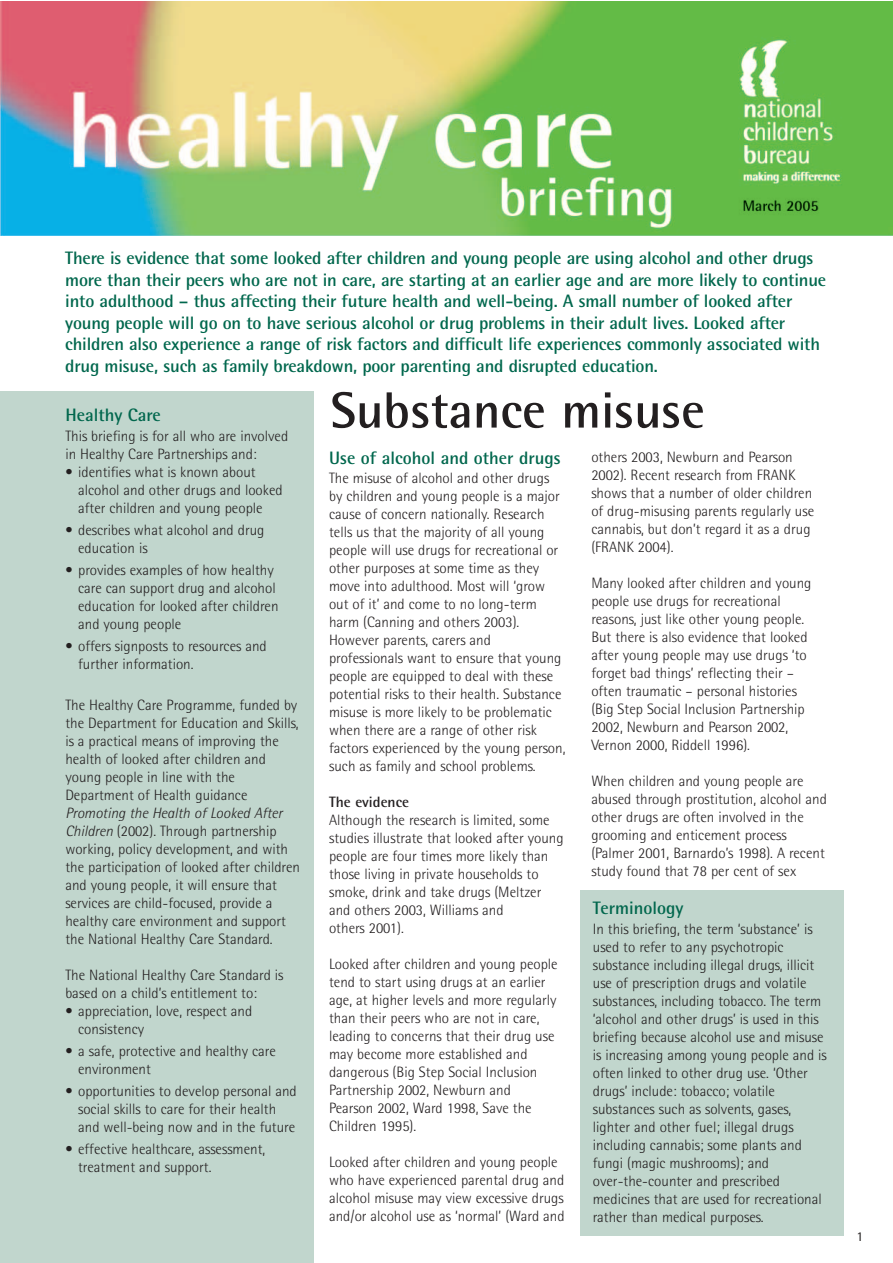
<style>
.page{position:relative;width:893px;height:1263px;background:#fff}
.page>*{position:absolute;margin:0;border:0;box-sizing:border-box;transform-origin:0 0}
.t1{font:700 51px "Rotis Semi Sans";color:#231f20}
.t2{font:700 18px/21.6px "Rotis Semi Sans";letter-spacing:-.01em;color:#01674d}
.t3{font:300 15px/18px "Rotis Semi Sans";color:#231f20}
.t4{font:700 15px "Rotis Semi Sans";color:#231f20}
.t5{font:13.5px "Rotis Semi Sans";color:#231f20}
.s1{font-style:italic}
</style>
<div class="page">
<div style="left:0;top:391px;width:313px;height:872px;background:#c1d6cd"></div>
<div style="left:580px;top:890px;width:263px;height:346px;background:#c1d6cd"></div>
<img style="left:0;top:2px;width:892px;height:233px">
<p class="t2" style="left:65px;top:249px;width:762px">There is evidence that some looked after children and young people are using alcohol and other drugs more than their peers who are not in care, are starting at an earlier age and are more likely to continue into adulthood – thus affecting their future health and well-being. A small number of looked after young people will go on to have serious alcohol or drug problems in their adult lives. Looked after children also experience a range of risk factors and difficult life experiences commonly associated with drug misuse, such as family breakdown, poor parenting and disrupted education.</p>
<p class="t2" style="left:65px;top:406px;width:97px">Healthy Care</p>
<p class="t3" style="left:65px;top:428px;width:224px">This briefing is for all who are involved in Healthy Care Partnerships and:</p>
<p class="t3" style="left:78px;top:464px;width:206px;text-indent:-13px">• identifies what is known about alcohol and other drugs and looked after children and young people</p>
<p class="t3" style="left:78px;top:522px;width:188px;text-indent:-13px">• describes what alcohol and drug education is</p>
<p class="t3" style="left:78px;top:563px;width:202px;text-indent:-13px">• provides examples of how healthy care can support drug and alcohol education for looked after children and young people</p>
<p class="t3" style="left:78px;top:639px;width:190px;text-indent:-13px">• offers signposts to resources and further information.</p>
<p class="t3" style="left:65px;top:697px;width:235px">The Healthy Care Programme, funded by the Department for Education and Skills, is a practical means of improving the health of looked after children and young people in line with the Department of Health guidance</p>
<p class="t3" style="left:65px;top:805px;width:236px"><span class="s1">Promoting the Health of Looked After Children</span> (2002). Through partnership working, policy development, and with the participation of looked after children and young people, it will ensure that services are child-focused, provide a healthy care environment and support the National Healthy Care Standard.</p>
<p class="t3" style="left:65px;top:967px;width:220px">The National Healthy Care Standard is based on a child’s entitlement to:</p>
<p class="t3" style="left:78px;top:1003px;width:176px;text-indent:-13px">• appreciation, love, respect and consistency</p>
<p class="t3" style="left:78px;top:1043px;width:199px;text-indent:-13px">• a safe, protective and healthy care environment</p>
<p class="t3" style="left:78px;top:1084px;width:220px;text-indent:-13px">• opportunities to develop personal and social skills to care for their health and well-being now and in the future</p>
<p class="t3" style="left:78px;top:1142px;width:189px;text-indent:-13px">• effective healthcare, assessment, treatment and support.</p>
<h1 class="t1" style="left:330px;top:392px;width:376px">Substance misuse</h1>
<p class="t2" style="left:329px;top:449px;width:233px">Use of alcohol and other drugs</p>
<p class="t3" style="left:329px;top:471px;width:238px">The misuse of alcohol and other drugs by children and young people is a major cause of concern nationally. Research tells us that the majority of all young people will use drugs for recreational or other purposes at some time as they move into adulthood. Most will ‘grow out of it’ and come to no long-term harm (Canning and others 2003).<br>However parents, carers and professionals want to ensure that young people are equipped to deal with these potential risks to their health. Substance misuse is more likely to be problematic when there are a range of other risk factors experienced by the young person, such as family and school problems.</p>
<p class="t4" style="left:329px;top:797px;width:81px">The evidence</p>
<p class="t3" style="left:329px;top:813px;width:236px">Although the research is limited, some studies illustrate that looked after young people are four times more likely than those living in private households to smoke, drink and take drugs (Meltzer and others 2003, Williams and<br>others 2001).</p>
<p class="t3" style="left:329px;top:957px;width:230px">Looked after children and young people tend to start using drugs at an earlier age, at higher levels and more regularly than their peers who are not in care, leading to concerns that their drug use may become more established and dangerous (Big Step Social Inclusion Partnership 2002, Newburn and Pearson 2002, Ward 1998, Save the Children 1995).</p>
<p class="t3" style="left:329px;top:1155px;width:237px">Looked after children and young people who have experienced parental drug and alcohol misuse may view excessive drugs and/or alcohol use as ‘normal’ (Ward and</p>
<p class="t3" style="left:591px;top:449px;width:224px">others 2003, Newburn and Pearson<br>2002). Recent research from FRANK shows that a number of older children of drug-misusing parents regularly use cannabis, but don’t regard it as a drug (FRANK 2004).</p>
<p class="t3" style="left:591px;top:575px;width:222px">Many looked after children and young people use drugs for recreational reasons, just like other young people.<br>But there is also evidence that looked after young people may use drugs ‘to forget bad things’ reflecting their – often traumatic – personal histories (Big Step Social Inclusion Partnership 2002, Newburn and Pearson 2002, Vernon 2000, Riddell 1996).</p>
<p class="t3" style="left:591px;top:773px;width:237px">When children and young people are abused through prostitution, alcohol and other drugs are often involved in the grooming and enticement process (Palmer 2001, Barnardo’s 1998). A recent study found that 78 per cent of sex</p>
<p class="t2" style="left:593px;top:899px;width:92px">Terminology</p>
<p class="t3" style="left:593px;top:921px;width:235px">In this briefing, the term ‘substance’ is used to refer to any psychotropic substance including illegal drugs, illicit use of prescription drugs and volatile substances, including tobacco. The term ‘alcohol and other drugs’ is used in this briefing because alcohol use and misuse is increasing among young people and is often linked to other drug use. ‘Other drugs’ include: tobacco; volatile substances such as solvents, gases, lighter and other fuel; illegal drugs including cannabis; some plants and fungi (magic mushrooms); and over-the-counter and prescribed medicines that are used for recreational rather than medical purposes.</p>
<p class="t5" style="left:856px;top:1232px;width:8px">1</p>
</div>
